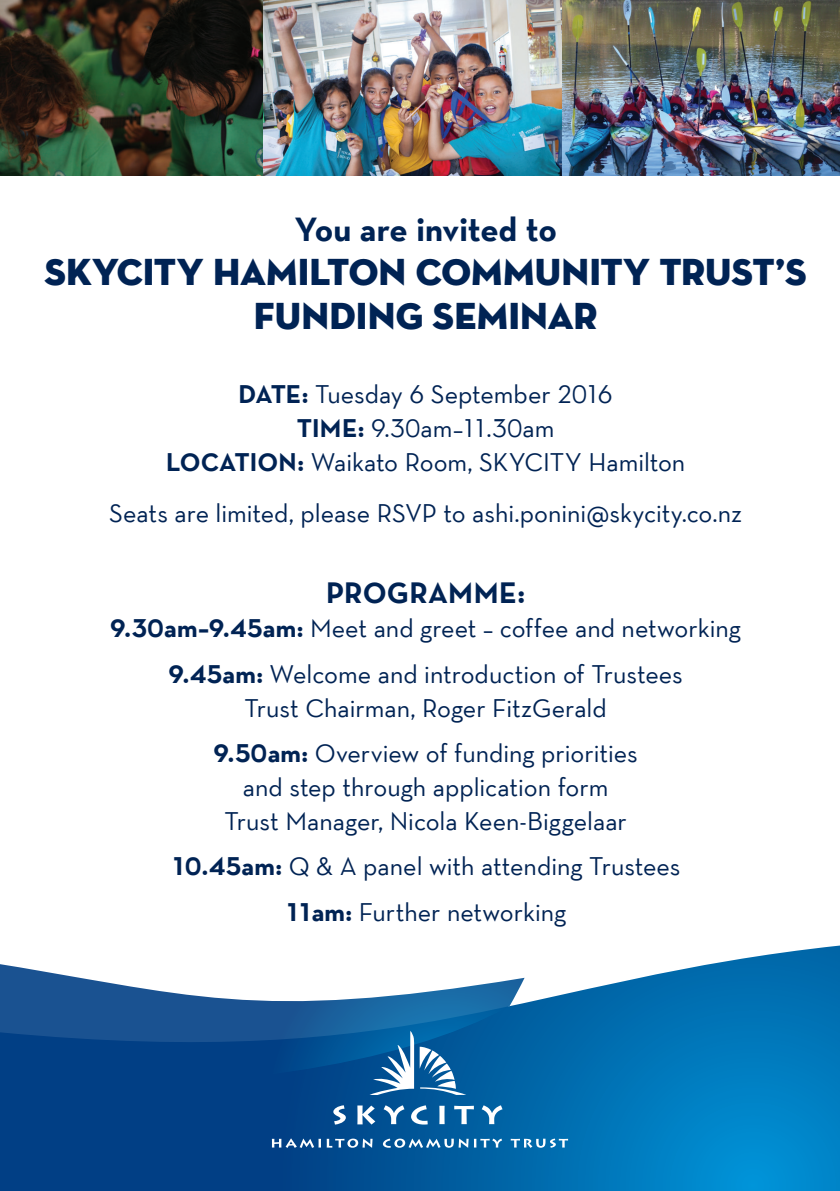
<style>
.page{position:relative;width:840px;height:1191px;background:#fff}
.page>*{position:absolute;margin:0;border:0;box-sizing:border-box;transform-origin:0 0}
.t1{font:38px "Neutra SKYCITY Display";color:#002354}
.t2{font:700 34px "Neutra SKYCITY";color:#002354}
.t3{font:700 30px "Neutra SKYCITY";letter-spacing:.01em;color:#002354}
.t4{font:26px/34px "Neutra SKYCITY";color:#002354;text-align:center}
.s1{font-weight:700}
</style>
<div class="page">
<svg style="left:0;top:945px;width:839px;height:246px;background:#1f76b1"></svg>
<svg style="left:0;top:961px;width:524px;height:126px"></svg>
<svg style="left:333px;top:1105px;width:12px;height:19px"></svg>
<svg style="left:357px;top:1105px;width:18px;height:19px"></svg>
<svg style="left:383px;top:1105px;width:21px;height:19px"></svg>
<svg style="left:411px;top:1105px;width:16px;height:19px"></svg>
<svg style="left:439px;top:1105px;width:5px;height:19px"></svg>
<svg style="left:454px;top:1105px;width:19px;height:19px"></svg>
<svg style="left:481px;top:1105px;width:21px;height:19px"></svg>
<svg style="left:369px;top:1030px;width:97px;height:65px"></svg>
<svg style="left:272px;top:1138px;width:100px;height:9px"></svg>
<svg style="left:382px;top:1138px;width:120px;height:9px"></svg>
<svg style="left:510px;top:1138px;width:57px;height:9px"></svg>
<img style="left:0;top:0;width:839px;height:175px">
<h2 class="t2" style="left:294px;top:208px;width:264px">You are invited to</h2>
<h1 class="t1" style="left:44px;top:248px;width:565px">SKYCITY HAMILTON COMMUNITY</h1>
<h1 class="t1" style="left:659px;top:248px;width:148px">TRUST’S</h1>
<h1 class="t1" style="left:254px;top:292px;width:345px">FUNDING SEMINAR</h1>
<p class="t4" style="left:166px;top:376px;width:520px"><span class="s1">Date:</span> Tuesday 6 September 2016<br><span class="s1">Time:</span> 9.30am–11.30am<br><span class="s1">Location:</span> Waikato Room, SKYCITY Hamilton</p>
<p class="t4" style="left:109px;top:495px;width:634px">Seats are limited, please RSVP to ashi.ponini@skycity.co.nz</p>
<p class="t3" style="left:326px;top:574px;width:200px">Programme:</p>
<p class="t4" style="left:110px;top:605px;width:632px;line-height:45.4px"><span class="s1">9.30am–9.45am:</span> Meet and greet – coffee and networking<br><span class="s1">9.45am:</span> Welcome and introduction of Trustees</p>
<p class="t4" style="left:213px;top:684px;width:425px;line-height:45.4px">Trust Chairman, Roger FitzGerald<br><span class="s1">9.50am:</span> Overview of funding priorities</p>
<p class="t4" style="left:224px;top:769px;width:404px">and step through application form<br>Trust Manager, Nicola Keen-Biggelaar</p>
<p class="t4" style="left:171px;top:843px;width:511px;line-height:45.4px"><span class="s1">10.45am:</span> Q &amp; A panel with attending Trustees<br><span class="s1">11am:</span> Further networking</p>
</div>
